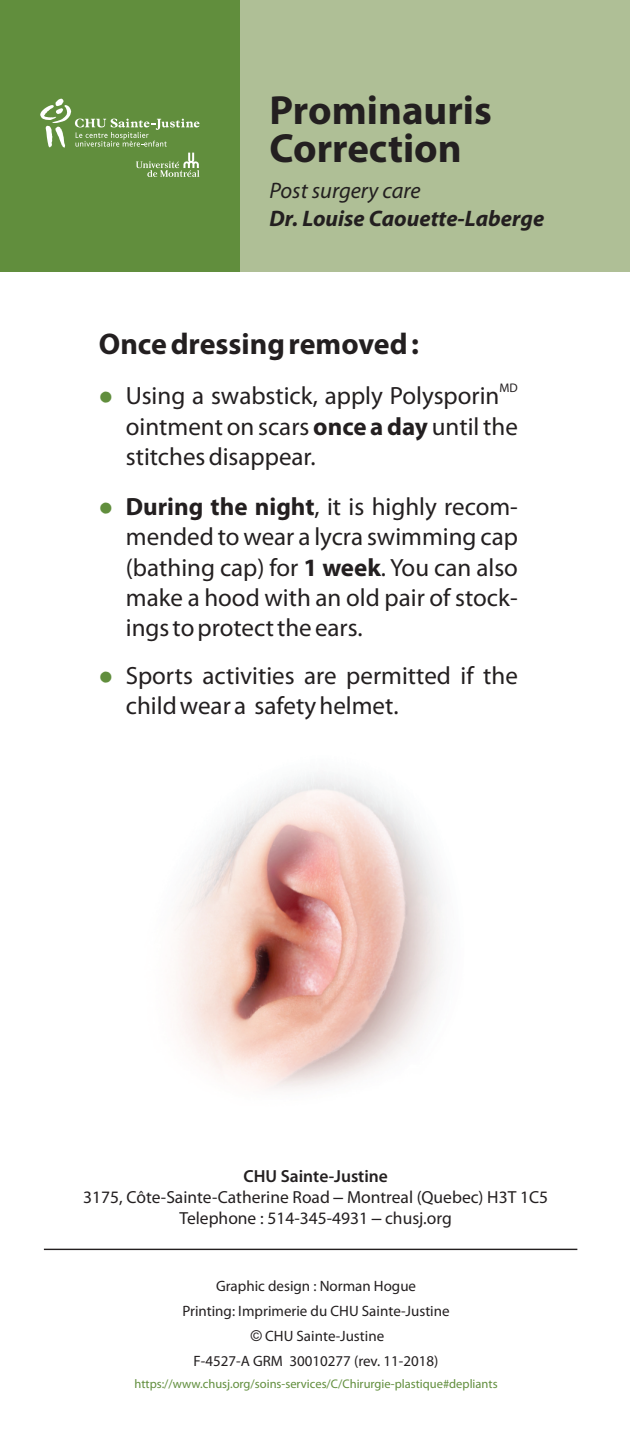
<style>
.page{position:relative;width:630px;height:1440px;background:#fff}
.page>*{position:absolute;margin:0;border:0;box-sizing:border-box;transform-origin:0 0}
.t1{font:700 40.75px/38px "Myriad Pro";color:#231f20}
.t2{font:700 30px "Myriad Pro";color:#231f20}
.t3{font:25px/30.2px "Myriad Pro";color:#231f20}
.t4{font:italic 700 22.5px "Myriad Pro";color:#231f20}
.t5{font:italic 22.5px "Myriad Pro";color:#231f20}
.t6{font:19.25px "Wingdings";color:#618e3d}
.t7{font:17.5px/21px "Myriad Pro";color:#231f20;text-align:center}
.t8{font:15px "Myriad Pro";color:#231f20}
.t9{font:12.5px "Myriad Pro";color:#618e3d}
.t10{font:12.5px "Myriad Pro";color:#231f20}
.s1{font-weight:700}
.s2{color:#618e3d}
.s3{font-weight:600}
.s4{font-family:"Arial"}
</style>
<div class="page">
<div style="left:0;top:0;width:242px;height:271px;background:#618e3d"></div>
<div style="left:240px;top:0;width:390px;height:271px;background:#afbf96"></div>
<svg style="left:40px;top:99px;width:160px;height:78px"></svg>
<hr style="left:44px;top:1249px;width:533px;height:1px;background:#231f20">
<img style="left:175px;top:774px;width:268px;height:316px">
<h1 class="t1" style="left:270px;top:95px;width:224px">Prominauris<br>Correction</h1>
<p class="t5" style="left:270px;top:181px;width:153px">Post surgery care</p>
<p class="t4" style="left:270px;top:209px;width:276px">Dr. Louise Caouette-Laberge</p>
<p class="t2" style="left:99px;top:332px;width:322px">Once dressing removed :</p>
<p class="t6" style="left:99px;top:390px;width:16px">●</p>
<p class="t10" style="left:500px;top:383px;width:20px">MD</p>
<p class="t3" style="left:126px;top:383px;width:394px">Using a swabstick, apply Polysporin ointment on scars <span class="s1">once a day</span> until the stitches disappear.</p>
<p class="t3" style="left:126px;top:494px;width:394px;text-align:justify;text-indent:-27px"><span class="s2">●</span> <span class="s1">During the night</span>, it is highly recom&shy;mended to wear a lycra swimming cap (bathing cap) for <span class="s1">1 week</span>. You can also make a hood with an old pair of stock&shy;ings to protect the ears.</p>
<p class="t3" style="left:126px;top:663px;width:394px;text-indent:-27px"><span class="s2">●</span> Sports activities are permitted if the child wear a safety helmet.</p>
<p class="t7" style="left:83px;top:1167px;width:467px"><span class="s3">CHU Sainte-Justine<br></span>3175, Côte-Sainte-Catherine Road <span class="s4">–</span> Montreal (Quebec) H3T 1C5<br>Telephone : 514-345-4931 <span class="s4">–</span> chusj.org</p>
<p class="t8" style="left:216px;top:1279px;width:202px">Graphic design : Norman Hogue</p>
<p class="t8" style="left:251px;top:1330px;width:135px"><span class="s4">©</span> CHU Sainte-Justine</p>
<p class="t8" style="left:182px;top:1305px;width:269px">Printing: Imprimerie du CHU Sainte-Justine</p>
<p class="t8" style="left:194px;top:1355px;width:246px">F-4527-A GRM 30010277 (rev. 11-2018)</p>
<p class="t9" style="left:134px;top:1378px;width:365px">https://www.chusj.org/soins-services/C/Chirurgie-plastique#depliants</p>
</div>
